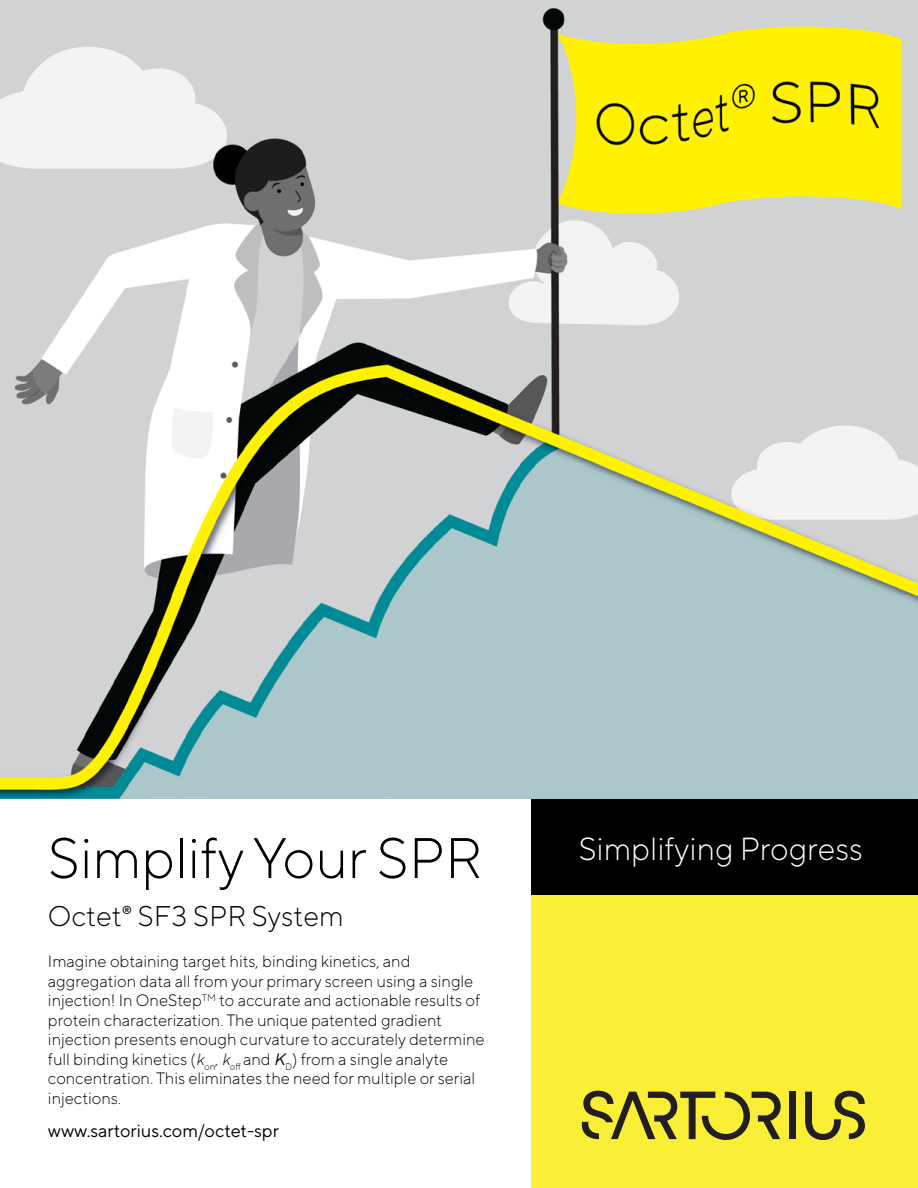
<style>
.page{position:relative;width:918px;height:1188px;background:#fff}
.page>*{position:absolute;margin:0;border:0;box-sizing:border-box;transform-origin:0 0}
.t1{font:300 57px "TT Norms Pro";letter-spacing:-.005em;color:#000}
.t2{font:300 31.95px "TT Norms Pro";color:#fff}
.t3{font:300 28.5px "TT Norms Pro";color:#000}
.t4{font:18px "TT Norms Pro";color:#000}
.t5{font:300 16.5px/19.5px "TT Norms Pro";color:#000}
.s1{font-style:italic}
.s2{font-weight:400;font-style:italic}
</style>
<div class="page">
<div style="left:531px;top:799px;width:387px;height:389px;background:#faee36"></div>
<div style="left:531px;top:798px;width:387px;height:97px;background:#000"></div>
<div style="left:789px;top:1092px;width:7px;height:47px;background:#231f20"></div>
<svg style="left:805px;top:1091px;width:60px;height:49px"></svg>
<svg style="left:582px;top:1091px;width:199px;height:49px"></svg>
<img style="left:0;top:0;width:918px;height:799px">
<h1 class="t1" style="left:48px;top:817px;width:436px">Simplify Your SPR</h1>
<h3 class="t3" style="left:48px;top:896px;width:297px">Octet® SF3 SPR System</h3>
<p class="t5" style="left:48px;top:951px;width:438px">Imagine obtaining target hits, binding kinetics, and aggregation data all from your primary screen using a single injection! In OneStep<sup>TM</sup> to accurate and actionable results of protein characterization. The unique patented gradient injection presents enough curvature to accurately determine full binding kinetics (<span class="s1">k</span><sub>on</sub>, <span class="s1">k</span><sub>off</sub> and <span class="s2">K</span><sub>D</sub>) from a single analyte concentration. This eliminates the need for multiple or serial injections.</p>
<p class="t4" style="left:48px;top:1117px;width:232px">www.sartorius.com/octet-spr</p>
<h2 class="t2" style="left:579px;top:825px;width:286px">Simplifying Progress</h2>
</div>
